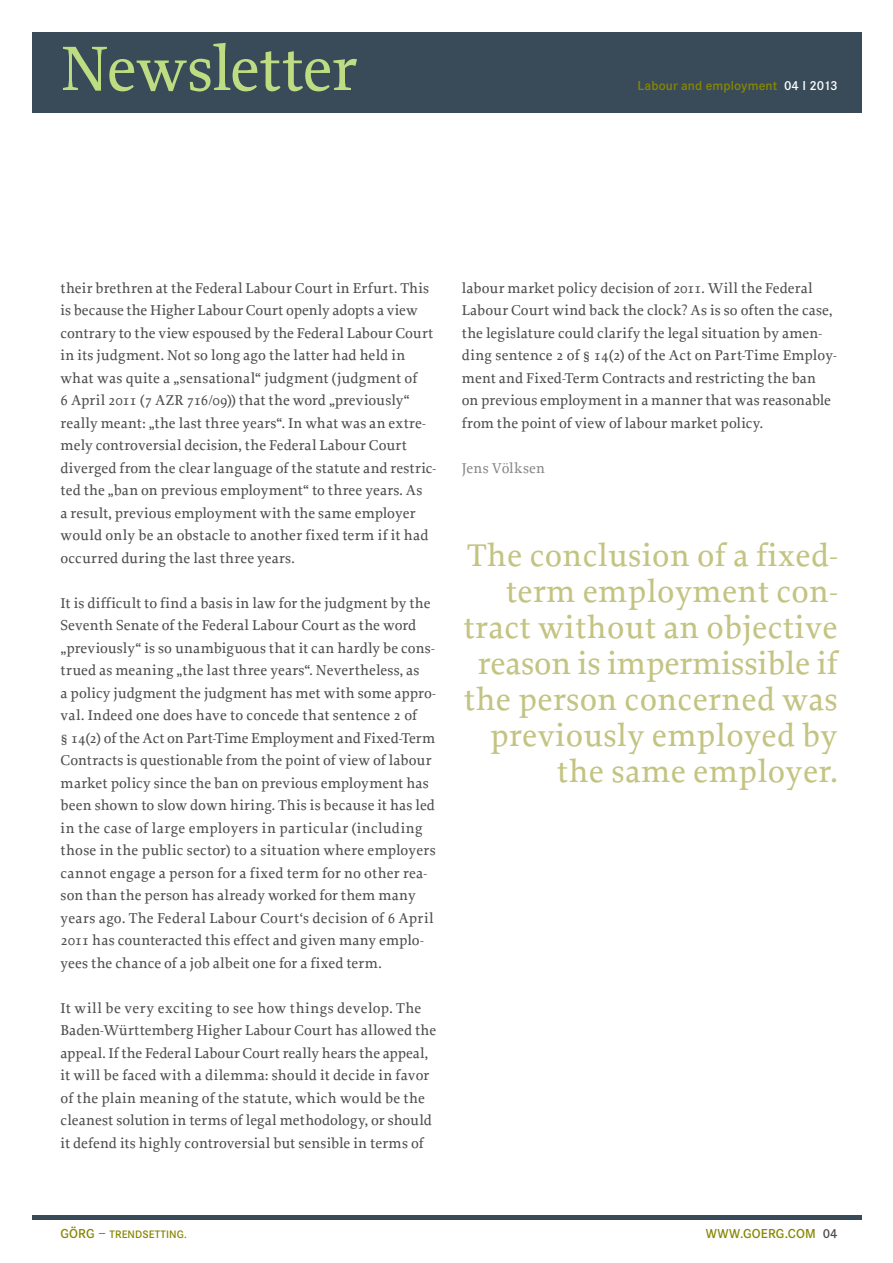
<style>
.page{position:relative;width:893px;height:1263px;background:#fff}
.page>*{position:absolute;margin:0;border:0;box-sizing:border-box;transform-origin:0 0}
.t1{font:500 66px "Proforma";letter-spacing:-.015em;color:#bedc82}
.t2{font:500 33px/36px "Proforma";letter-spacing:.01em;color:#c3c382;text-align:right}
.t3{font:500 15px/22.5px "Proforma";letter-spacing:.01em;color:#4d4d4c}
.t4{font:500 15px "Proforma";letter-spacing:.01em;color:#888}
.t5{font:600 13.5px "Corporate S";letter-spacing:.01em;color:#878700}
.t6{font:600 11.25px "Corporate S";letter-spacing:.01em;color:#878700}
.s1{color:#fff}
.s2{font-size:13.5px}
.s3{color:#4d4d4c}
</style>
<div class="page">
<div style="left:32px;top:32px;width:829px;height:80px;background:#394b58"></div>
<div style="left:32px;top:1215px;width:829px;height:5px;background:#394b58"></div>
<h1 class="t1" style="left:61px;top:28px;width:298px">Newsletter</h1>
<p class="t5" style="left:638px;top:78px;width:202px">Labour and employment <span class="s1">04 I 2013</span></p>
<p class="t3" style="left:61px;top:276px;width:377px">their brethren at the Federal Labour Court in Erfurt. This is because the Higher Labour Court openly adopts a view contrary to the view espoused by the Federal Labour Court in its judgment. Not so long ago the latter had held in what was quite a „sensational“ judgment (judgment of<br>6 April 2011 (7 AZR 716/09)) that the word „previously“ really meant: „the last three years“. In what was an extre&shy;mely controversial decision, the Federal Labour Court diverged from the clear language of the statute and restric&shy;ted the „ban on previous employment“ to three years. As<br>a result, previous employment with the same employer would only be an obstacle to another fixed term if it had occurred during the last three years.</p>
<p class="t3" style="left:61px;top:591px;width:377px">It is difficult to find a basis in law for the judgment by the Seventh Senate of the Federal Labour Court as the word „previously“ is so unambiguous that it can hardly be cons&shy;trued as meaning „the last three years“. Nevertheless, as<br>a policy judgment the judgment has met with some appro&shy;val. Indeed one does have to concede that sentence 2 of<br>§ 14(2) of the Act on Part-Time Employment and Fixed-Term Contracts is questionable from the point of view of labour market policy since the ban on previous employment has been shown to slow down hiring. This is because it has led in the case of large employers in particular (including those in the public sector) to a situation where employers cannot engage a person for a fixed term for no other rea&shy;son than the person has already worked for them many years ago. The Federal Labour Court‘s decision of 6 April 2011 has counteracted this effect and given many emplo&shy;yees the chance of a job albeit one for a fixed term.</p>
<p class="t3" style="left:61px;top:996px;width:377px">It will be very exciting to see how things develop. The Baden-Württemberg Higher Labour Court has allowed the appeal. If the Federal Labour Court really hears the appeal, it will be faced with a dilemma: should it decide in favor of the plain meaning of the statute, which would be the cleanest solution in terms of legal methodology, or should it defend its highly controversial but sensible in terms of</p>
<p class="t3" style="left:462px;top:276px;width:376px">labour market policy decision of 2011. Will the Federal Labour Court wind back the clock? As is so often the case, the legislature could clarify the legal situation by amen&shy;ding sentence 2 of § 14(2) of the Act on Part-Time Employ&shy;ment and Fixed-Term Contracts and restricting the ban<br>on previous employment in a manner that was reasonable from the point of view of labour market policy.</p>
<p class="t4" style="left:462px;top:458px;width:85px">Jens Völksen</p>
<h2 class="t2" style="left:464px;top:537px;width:376px">The conclusion of a fixed&shy;term employment con&shy;tract without an objective reason is impermissible if the person concerned was previously employed by the same employer.</h2>
<p class="t6" style="left:61px;top:1227px;width:128px"><span class="s2">GÖRG –</span> TRENDSETTING.</p>
<p class="t5" style="left:706px;top:1225px;width:133px">WWW.GOERG.COM <span class="s3">04</span></p>
</div>
